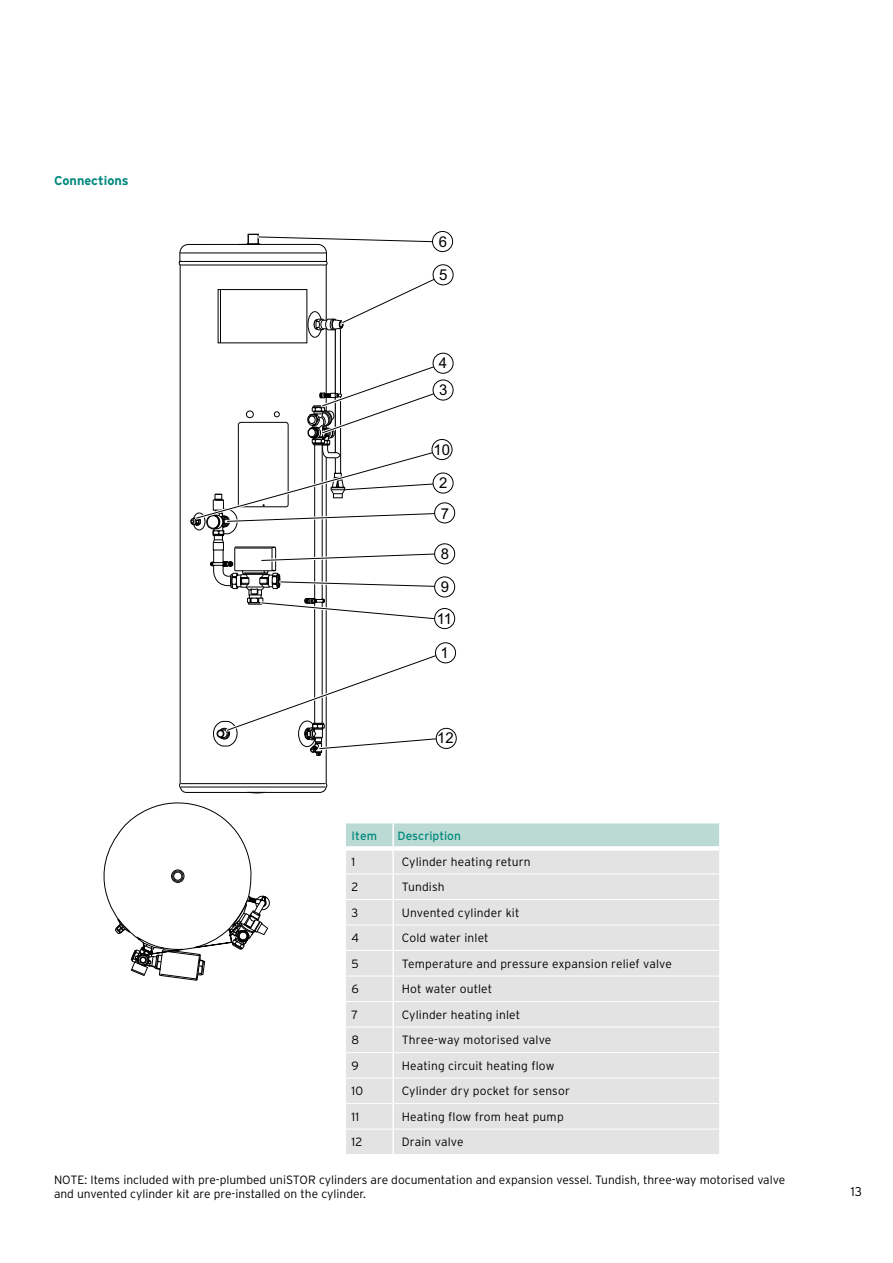
<style>
.page{position:relative;width:893px;height:1263px;background:#fff}
.page>*{position:absolute;margin:0;border:0;box-sizing:border-box;transform-origin:0 0}
.t1{font:15px "Arial";color:#000}
.t2{font:700 12.75px "Interstate OT";color:#00897e}
.t3{font:300 12.75px "Interstate OT";color:#000}
.t4{font:300 12px/14.4px "Interstate OT";color:#000}
.t5{font:12px "Interstate OT";color:#00897e}
</style>
<div class="page">
<div style="left:346px;top:823px;width:373px;height:23px;background:#bcdad4"></div>
<div style="left:346px;top:851px;width:373px;height:303px;background:#e3e3e3"></div>
<hr style="left:346px;top:873px;width:46px;height:1px;background:#fff">
<hr style="left:394px;top:873px;width:325px;height:1px;background:#fff">
<hr style="left:346px;top:899px;width:46px;height:1px;background:#fff">
<hr style="left:394px;top:899px;width:325px;height:1px;background:#fff">
<hr style="left:346px;top:925px;width:46px;height:1px;background:#fff">
<hr style="left:394px;top:925px;width:325px;height:1px;background:#fff">
<hr style="left:346px;top:950px;width:46px;height:1px;background:#fff">
<hr style="left:394px;top:950px;width:325px;height:1px;background:#fff">
<hr style="left:346px;top:976px;width:46px;height:1px;background:#fff">
<hr style="left:394px;top:976px;width:325px;height:1px;background:#fff">
<hr style="left:346px;top:1001px;width:46px;height:1px;background:#fff">
<hr style="left:394px;top:1001px;width:325px;height:1px;background:#fff">
<hr style="left:346px;top:1027px;width:46px;height:1px;background:#fff">
<hr style="left:394px;top:1027px;width:325px;height:1px;background:#fff">
<hr style="left:346px;top:1052px;width:46px;height:1px;background:#fff">
<hr style="left:394px;top:1052px;width:325px;height:1px;background:#fff">
<hr style="left:346px;top:1078px;width:46px;height:1px;background:#fff">
<hr style="left:394px;top:1078px;width:325px;height:1px;background:#fff">
<hr style="left:346px;top:1103px;width:46px;height:1px;background:#fff">
<hr style="left:394px;top:1103px;width:325px;height:1px;background:#fff">
<hr style="left:346px;top:1129px;width:46px;height:1px;background:#fff">
<hr style="left:394px;top:1129px;width:325px;height:1px;background:#fff">
<hr style="left:392px;top:851px;width:2px;height:23px;background:#fff">
<hr style="left:392px;top:874px;width:2px;height:25px;background:#fff">
<hr style="left:392px;top:899px;width:2px;height:26px;background:#fff">
<hr style="left:392px;top:925px;width:2px;height:25px;background:#fff">
<hr style="left:392px;top:950px;width:2px;height:26px;background:#fff">
<hr style="left:392px;top:976px;width:2px;height:25px;background:#fff">
<hr style="left:392px;top:1001px;width:2px;height:26px;background:#fff">
<hr style="left:392px;top:1027px;width:2px;height:25px;background:#fff">
<hr style="left:392px;top:1052px;width:2px;height:26px;background:#fff">
<hr style="left:392px;top:1078px;width:2px;height:25px;background:#fff">
<hr style="left:392px;top:1103px;width:2px;height:26px;background:#fff">
<hr style="left:392px;top:1129px;width:2px;height:25px;background:#fff">
<hr style="left:392px;top:823px;width:2px;height:23px;background:#fff">
<div style="left:433px;top:473px;width:20px;height:20px;border:1px solid #000;border-radius:50%"></div>
<svg style="left:178px;top:243px;width:150px;height:550px"></svg>
<hr style="left:180px;top:253px;width:146px;height:1px;background:#000">
<hr style="left:180px;top:261px;width:146px;height:1px;background:#000">
<hr style="left:180px;top:265px;width:146px;height:1px;background:#000">
<hr style="left:181px;top:783px;width:144px;height:1px;background:#000">
<hr style="left:181px;top:787px;width:144px;height:1px;background:#000">
<svg style="left:104px;top:792px;width:167px;height:188px"></svg>
<div style="left:173px;top:872px;width:9px;height:9px;border:1px solid #000;border-radius:50%"></div>
<div style="left:171px;top:870px;width:13px;height:12px;border:1px solid #000;border-radius:50%"></div>
<div style="left:172px;top:871px;width:11px;height:10px;border:1px solid #000;border-radius:50%"></div>
<svg style="left:433px;top:265px;width:20px;height:20px"></svg>
<div style="left:433px;top:264px;width:20px;height:21px;border:1px solid #000;border-radius:50%"></div>
<div style="left:432px;top:439px;width:20px;height:21px;border:1px solid #000;border-radius:50%"></div>
<svg style="left:238px;top:234px;width:198px;height:11px"></svg>
<div style="left:433px;top:231px;width:20px;height:21px;background:#fff;border-radius:50%"></div>
<div style="left:432px;top:231px;width:21px;height:21px;border:1px solid #000;border-radius:50%"></div>
<div style="left:433px;top:380px;width:20px;height:20px;border:1px solid #000;border-radius:50%"></div>
<div style="left:433px;top:353px;width:20px;height:21px;border:1px solid #000;border-radius:50%"></div>
<div style="left:435px;top:642px;width:21px;height:21px;border:1px solid #000;border-radius:50%"></div>
<svg style="left:435px;top:608px;width:20px;height:21px"></svg>
<div style="left:434px;top:608px;width:21px;height:21px;border:1px solid #000;border-radius:50%"></div>
<svg style="left:435px;top:577px;width:20px;height:20px"></svg>
<div style="left:434px;top:576px;width:21px;height:21px;border:1px solid #000;border-radius:50%"></div>
<svg style="left:435px;top:544px;width:20px;height:20px"></svg>
<div style="left:434px;top:543px;width:21px;height:21px;border:1px solid #000;border-radius:50%"></div>
<svg style="left:435px;top:503px;width:20px;height:20px"></svg>
<div style="left:434px;top:502px;width:21px;height:21px;border:1px solid #000;border-radius:50%"></div>
<svg style="left:190px;top:271px;width:259px;height:485px"></svg>
<div style="left:436px;top:728px;width:20px;height:20px;background:#fff;border-radius:50%"></div>
<div style="left:436px;top:728px;width:21px;height:21px;border:1px solid #000;border-radius:50%"></div>
<p class="t2" style="left:54px;top:173px;width:76px">Connections</p>
<p class="t1" style="left:439px;top:232px;width:10px">6</p>
<p class="t1" style="left:439px;top:265px;width:10px">5</p>
<p class="t1" style="left:439px;top:353px;width:10px">4</p>
<p class="t1" style="left:439px;top:380px;width:10px">3</p>
<p class="t1" style="left:434px;top:440px;width:18px">10</p>
<p class="t1" style="left:439px;top:473px;width:10px">2</p>
<p class="t1" style="left:441px;top:504px;width:10px">7</p>
<p class="t1" style="left:441px;top:544px;width:10px">8</p>
<p class="t1" style="left:441px;top:577px;width:10px">9</p>
<p class="t1" style="left:437px;top:609px;width:17px">11</p>
<p class="t1" style="left:441px;top:642px;width:10px">1</p>
<p class="t1" style="left:437px;top:728px;width:18px">12</p>
<p class="t5" style="left:352px;top:829px;width:27px">Item</p>
<p class="t5" style="left:397px;top:829px;width:65px">Description</p>
<p class="t4" style="left:352px;top:854px;width:5px">1</p>
<p class="t4" style="left:402px;top:854px;width:131px">Cylinder heating return</p>
<p class="t4" style="left:352px;top:879px;width:8px">2</p>
<p class="t4" style="left:402px;top:879px;width:44px">Tundish</p>
<p class="t4" style="left:352px;top:905px;width:8px">3</p>
<p class="t4" style="left:402px;top:905px;width:119px">Unvented cylinder kit</p>
<p class="t4" style="left:352px;top:930px;width:9px">4</p>
<p class="t4" style="left:402px;top:930px;width:89px">Cold water inlet</p>
<p class="t4" style="left:352px;top:956px;width:9px">5</p>
<p class="t4" style="left:402px;top:956px;width:272px">Temperature and pressure expansion relief valve</p>
<p class="t4" style="left:352px;top:982px;width:9px">6</p>
<p class="t4" style="left:402px;top:982px;width:92px">Hot water outlet</p>
<p class="t4" style="left:352px;top:1007px;width:8px">7</p>
<p class="t4" style="left:402px;top:1007px;width:120px">Cylinder heating inlet</p>
<p class="t4" style="left:352px;top:1033px;width:9px">8</p>
<p class="t4" style="left:402px;top:1033px;width:151px">Three-way motorised valve</p>
<p class="t4" style="left:352px;top:1058px;width:9px">9</p>
<p class="t4" style="left:402px;top:1058px;width:154px">Heating circuit heating flow</p>
<p class="t4" style="left:352px;top:1084px;width:13px">10</p>
<p class="t4" style="left:402px;top:1084px;width:170px">Cylinder dry pocket for sensor</p>
<p class="t4" style="left:352px;top:1109px;width:9px">11</p>
<p class="t4" style="left:402px;top:1109px;width:163px">Heating flow from heat pump</p>
<p class="t4" style="left:352px;top:1135px;width:12px">12</p>
<p class="t4" style="left:402px;top:1135px;width:63px">Drain valve</p>
<p class="t4" style="left:54px;top:1172px;width:733px">NOTE: Items included with pre-plumbed uniSTOR cylinders are documentation and expansion vessel. Tundish, three-way motorised valve and unvented cylinder kit are pre-installed on the cylinder.</p>
<p class="t3" style="left:851px;top:1184px;width:13px">13</p>
</div>
